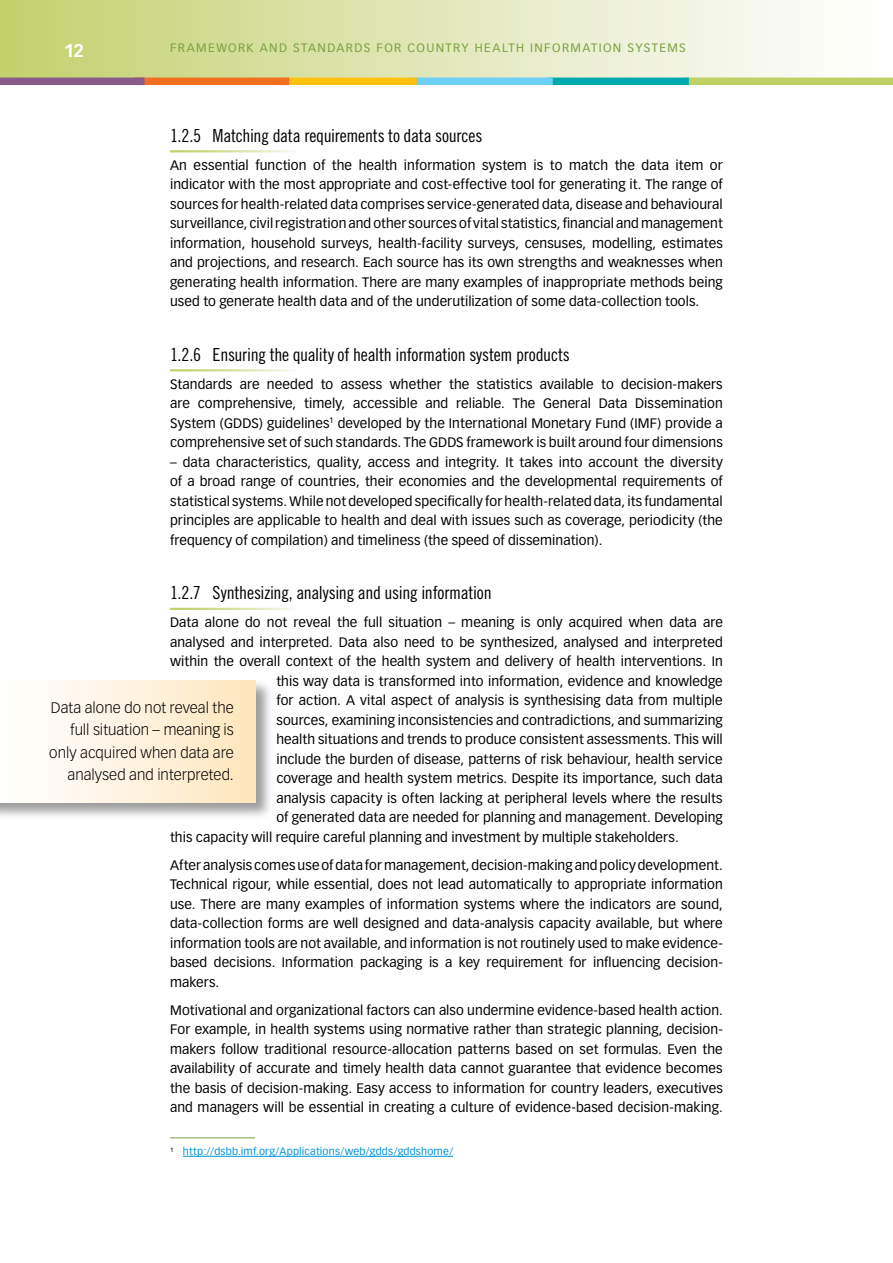
<style>
.page{position:relative;width:893px;height:1263px;background:#fff}
.page>*{position:absolute;margin:0;border:0;box-sizing:border-box;transform-origin:0 0}
.t1{font:18px "Trade Gothic Cond Eighteen";letter-spacing:-.015em;color:#000}
.t2{font:700 18px "Vectora LH";color:#fff}
.t3{font:300 15px/22.5px "Vectora LH";color:#000;text-align:right}
.t4{font:13.5px/19.5px "Vectora LH";letter-spacing:.005em;color:#000;text-align:justify}
.t5{font:12px "Vectora LH";color:#7aa23f}
.t6{font:10.5px "Vectora LH";letter-spacing:.015em;color:#0093d5}
</style>
<div class="page">
<div style="left:0;top:0;width:893px;height:81px;background:linear-gradient(to right,#c4d170,#fff)"></div>
<div style="left:685px;top:78px;width:208px;height:7px;background:#c1d065"></div>
<div style="left:548px;top:78px;width:141px;height:7px;background:#00aaac"></div>
<div style="left:411px;top:78px;width:142px;height:7px;background:#6ccff6"></div>
<div style="left:283px;top:78px;width:134px;height:7px;background:#ffc20e"></div>
<div style="left:134px;top:78px;width:155px;height:7px;background:#f37021"></div>
<div style="left:0;top:78px;width:145px;height:7px;background:#885b8a"></div>
<hr style="left:892px;top:0;width:1px;height:80px;background:#fff">
<hr style="left:170px;top:1137px;width:85px;height:1px;background:#7aa23f">
<hr style="left:183px;top:1156px;width:270px;height:1px;background:#0093d5">
<div style="left:0;top:679px;width:273px;height:142px;background:#000;opacity:.4"></div>
<div style="left:0;top:680px;width:255px;height:122px;background:linear-gradient(to right,#fff,#ffe6be)"></div>
<h1 class="t2" style="left:64px;top:39px;width:22px">12</h1>
<p class="t5" style="left:170px;top:40px;width:19px">Framewor</p>
<p class="t5" style="left:247px;top:40px;width:24px">k and</p>
<p class="t5" style="left:293px;top:40px;width:10px">standards</p>
<p class="t5" style="left:376px;top:40px;width:9px">for</p>
<p class="t5" style="left:407px;top:40px;width:10px">countr</p>
<p class="t5" style="left:461px;top:40px;width:23px">y health</p>
<p class="t5" style="left:530px;top:40px;width:10px">information</p>
<p class="t5" style="left:627px;top:40px;width:26px">systems</p>
<h1 class="t1" style="left:170px;top:125px;width:314px">1.2.5 Matching data requirements to data sources</h1>
<p class="t4" style="left:170px;top:155px;width:554px">An essential function of the health information system is to match the data item or indicator with the most appropriate and cost-effective tool for generating it. The range of sources for health-related data comprises service-generated data, disease and behavioural surveillance, civil registration and other sources of vital statistics, financial and management information, household surveys, health-facility surveys, censuses, modelling, estimates and projections, and research. Each source has its own strengths and weaknesses when generating health information. There are many examples of inappropriate methods being used to generate health data and of the underutilization of some data-collection tools.</p>
<h1 class="t1" style="left:170px;top:344px;width:401px">1.2.6 Ensuring the quality of health information system products</h1>
<p class="t4" style="left:170px;top:374px;width:554px">Standards are needed to assess whether the statistics available to decision-makers are comprehensive, timely, accessible and reliable. The General Data Dissemination System (GDDS) guidelines<sup>1</sup> developed by the International Monetary Fund (IMF) provide a comprehensive set of such standards. The GDDS framework is built around four dimensions</p>
<p class="t4" style="left:170px;top:452px;width:554px">– data characteristics, quality, access and integrity. It takes into account the diversity of a broad range of countries, their economies and the developmental requirements of statistical systems. While not developed specifically for health-related data, its fundamental principles are applicable to health and deal with issues such as coverage, periodicity (the frequency of compilation) and timeliness (the speed of dissemination).</p>
<h1 class="t1" style="left:170px;top:582px;width:323px">1.2.7 Synthesizing, analysing and using information</h1>
<p class="t4" style="left:170px;top:613px;width:554px">Data alone do not reveal the full situation – meaning is only acquired when data are</p>
<p class="t4" style="left:170px;top:632px;width:554px">analysed and interpreted. Data also need to be synthesized, analysed and interpreted</p>
<p class="t4" style="left:170px;top:652px;width:554px">within the overall context of the health system and delivery of health interventions. In</p>
<p class="t4" style="left:276px;top:671px;width:448px">this way data is transformed into information, evidence and knowledge</p>
<p class="t4" style="left:276px;top:691px;width:448px">for action. A vital aspect of analysis is synthesising data from multiple</p>
<p class="t4" style="left:276px;top:710px;width:448px">sources, examining inconsistencies and contradictions, and summarizing</p>
<p class="t4" style="left:276px;top:730px;width:448px">health situations and trends to produce consistent assessments. This will</p>
<p class="t4" style="left:276px;top:749px;width:448px">include the burden of disease, patterns of risk behaviour, health service</p>
<p class="t4" style="left:276px;top:769px;width:448px">coverage and health system metrics. Despite its importance, such data</p>
<p class="t4" style="left:276px;top:788px;width:448px">analysis capacity is often lacking at peripheral levels where the results</p>
<p class="t4" style="left:276px;top:808px;width:448px">of generated data are needed for planning and management. Developing</p>
<p class="t4" style="left:170px;top:827px;width:510px">this capacity will require careful planning and investment by multiple stakeholders.</p>
<p class="t4" style="left:170px;top:855px;width:554px">After analysis comes use of data for management, decision-making and policy development.<br>Technical rigour, while essential, does not lead automatically to appropriate information use. There are many examples of information systems where the indicators are sound, data-collection forms are well designed and data-analysis capacity available, but where information tools are not available, and information is not routinely used to make evidence&shy;based decisions. Information packaging is a key requirement for influencing decision&shy;makers.</p>
<p class="t4" style="left:170px;top:1000px;width:554px">Motivational and organizational factors can also undermine evidence-based health action.<br>For example, in health systems using normative rather than strategic planning, decision&shy;makers follow traditional resource-allocation patterns based on set formulas. Even the availability of accurate and timely health data cannot guarantee that evidence becomes the basis of decision-making. Easy access to information for country leaders, executives and managers will be essential in creating a culture of evidence-based decision-making.</p>
<p class="t6" style="left:170px;top:1145px;width:285px"><sup>1</sup> http://dsbb.imf.org/Applications/web/gdds/gddshome/</p>
<p class="t3" style="left:49px;top:696px;width:186px">Data alone do not reveal the full situation – meaning is only acquired when data are analysed and interpreted.</p>
</div>
